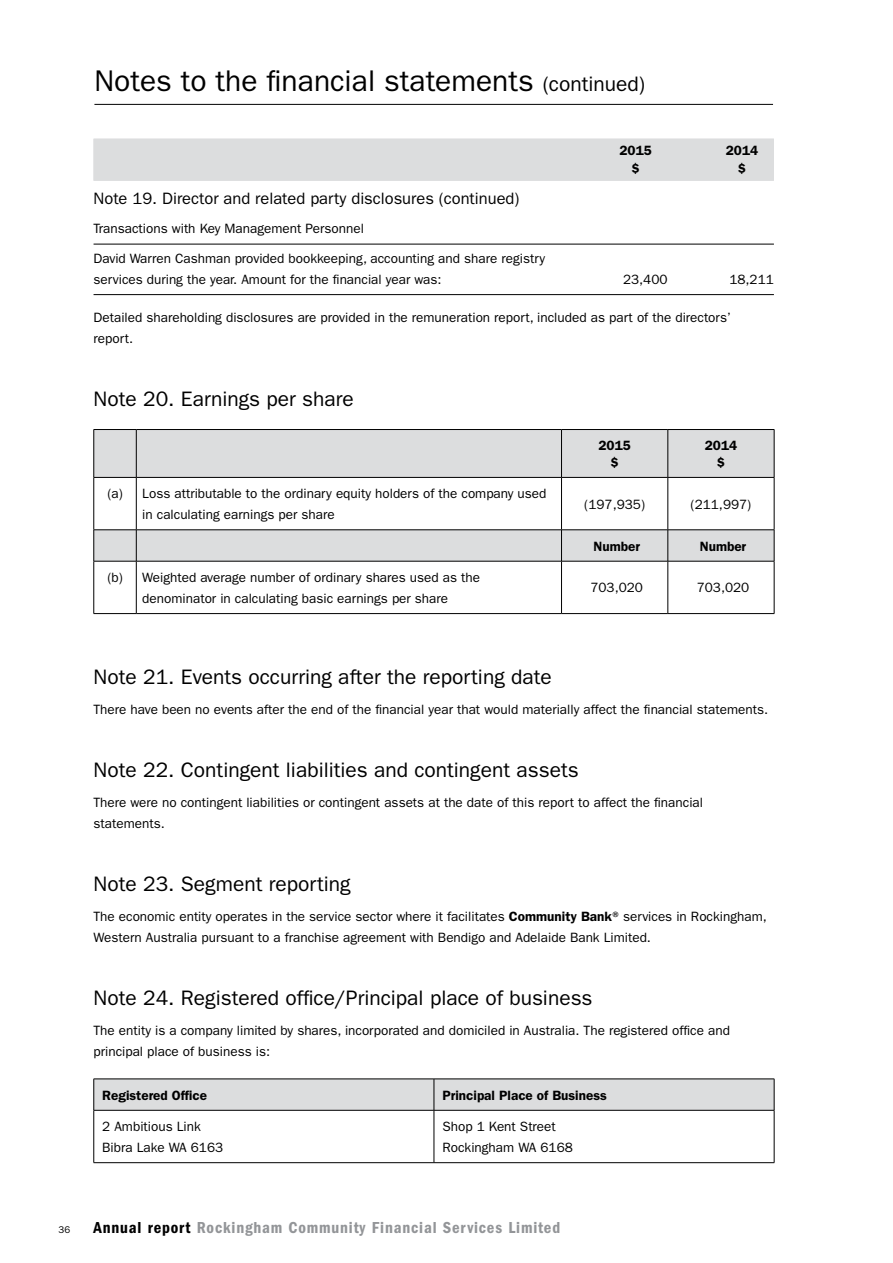
<style>
.page{position:relative;width:893px;height:1263px;background:#fff}
.page>*{position:absolute;margin:0;border:0;box-sizing:border-box;transform-origin:0 0}
.t1{font:30px "Franklin Gothic";color:#000}
.t2{font:21px "Franklin Gothic";color:#000}
.t3{font:600 condensed 16.5px "Franklin Gothic";letter-spacing:.05em;color:#939598}
.t4{font:16.5px "Franklin Gothic";color:#000}
.t5{font:13.5px/21px "Franklin Gothic";color:#000}
.t6{font:600 13.5px/16.5px "Franklin Gothic";color:#000;text-align:center}
.t7{font:9.75px "Franklin Gothic";color:#000}
.s1{font-size:21px}
.s2{font-weight:600}
.s3{color:#000}
</style>
<div class="page">
<hr style="left:94px;top:104px;width:679px;height:1px;background:#000">
<hr style="left:94px;top:244px;width:680px;height:1px;background:#000">
<hr style="left:94px;top:294px;width:680px;height:1px;background:#000">
<div style="left:95px;top:430px;width:679px;height:47px;background:#dcddde"></div>
<div style="left:95px;top:530px;width:679px;height:31px;background:#dcddde"></div>
<hr style="left:94px;top:429px;width:42px;height:1px;background:#000">
<hr style="left:94px;top:430px;width:1px;height:47px;background:#000">
<hr style="left:136px;top:429px;width:425px;height:1px;background:#000">
<hr style="left:136px;top:430px;width:1px;height:47px;background:#000">
<hr style="left:561px;top:429px;width:107px;height:1px;background:#000">
<hr style="left:561px;top:430px;width:1px;height:47px;background:#000">
<hr style="left:668px;top:429px;width:106px;height:1px;background:#000">
<hr style="left:668px;top:430px;width:1px;height:47px;background:#000">
<hr style="left:774px;top:430px;width:1px;height:47px;background:#000">
<hr style="left:94px;top:477px;width:42px;height:1px;background:#000">
<hr style="left:94px;top:478px;width:1px;height:52px;background:#000">
<hr style="left:136px;top:477px;width:425px;height:1px;background:#000">
<hr style="left:136px;top:478px;width:1px;height:52px;background:#000">
<hr style="left:561px;top:477px;width:107px;height:1px;background:#000">
<hr style="left:561px;top:478px;width:1px;height:52px;background:#000">
<hr style="left:668px;top:477px;width:106px;height:1px;background:#000">
<hr style="left:668px;top:478px;width:1px;height:52px;background:#000">
<hr style="left:774px;top:478px;width:1px;height:52px;background:#000">
<hr style="left:94px;top:529px;width:42px;height:1px;background:#000">
<hr style="left:94px;top:530px;width:1px;height:31px;background:#000">
<hr style="left:136px;top:529px;width:425px;height:1px;background:#000">
<hr style="left:136px;top:530px;width:1px;height:31px;background:#000">
<hr style="left:561px;top:529px;width:107px;height:1px;background:#000">
<hr style="left:561px;top:530px;width:1px;height:31px;background:#000">
<hr style="left:668px;top:529px;width:106px;height:1px;background:#000">
<hr style="left:668px;top:530px;width:1px;height:31px;background:#000">
<hr style="left:774px;top:530px;width:1px;height:31px;background:#000">
<hr style="left:94px;top:561px;width:42px;height:1px;background:#000">
<hr style="left:94px;top:561px;width:1px;height:52px;background:#000">
<hr style="left:136px;top:561px;width:425px;height:1px;background:#000">
<hr style="left:136px;top:561px;width:1px;height:52px;background:#000">
<hr style="left:561px;top:561px;width:107px;height:1px;background:#000">
<hr style="left:561px;top:561px;width:1px;height:52px;background:#000">
<hr style="left:668px;top:561px;width:106px;height:1px;background:#000">
<hr style="left:668px;top:561px;width:1px;height:52px;background:#000">
<hr style="left:774px;top:561px;width:1px;height:52px;background:#000">
<hr style="left:94px;top:613px;width:42px;height:1px;background:#000">
<hr style="left:136px;top:613px;width:425px;height:1px;background:#000">
<hr style="left:561px;top:613px;width:107px;height:1px;background:#000">
<hr style="left:668px;top:613px;width:106px;height:1px;background:#000">
<div style="left:95px;top:1080px;width:679px;height:30px;background:#dcddde"></div>
<hr style="left:94px;top:1079px;width:340px;height:1px;background:#000">
<hr style="left:94px;top:1079px;width:1px;height:31px;background:#000">
<hr style="left:434px;top:1079px;width:340px;height:1px;background:#000">
<hr style="left:434px;top:1079px;width:1px;height:31px;background:#000">
<hr style="left:774px;top:1079px;width:1px;height:31px;background:#000">
<hr style="left:94px;top:1110px;width:340px;height:1px;background:#000">
<hr style="left:94px;top:1110px;width:1px;height:52px;background:#000">
<hr style="left:434px;top:1110px;width:340px;height:1px;background:#000">
<hr style="left:434px;top:1110px;width:1px;height:52px;background:#000">
<hr style="left:774px;top:1110px;width:1px;height:52px;background:#000">
<hr style="left:94px;top:1162px;width:340px;height:1px;background:#000">
<hr style="left:434px;top:1162px;width:340px;height:1px;background:#000">
<div style="left:94px;top:139px;width:680px;height:42px;background:#dcddde"></div>
<h1 class="t1" style="left:94px;top:64px;width:552px">Notes to the financial statements <span class="s1">(continued)</span></h1>
<p class="t6" style="left:619px;top:142px;width:34px">2015</p>
<p class="t6" style="left:726px;top:142px;width:34px">2014</p>
<p class="t6" style="left:632px;top:160px;width:10px">$</p>
<p class="t6" style="left:738px;top:160px;width:10px">$</p>
<p class="t6" style="left:644px;top:142px;width:10px">4</p>
<p class="t6" style="left:750px;top:142px;width:10px">3</p>
<p class="t4" style="left:94px;top:189px;width:427px">Note 19. Director and related party disclosures (continued)</p>
<p class="t5" style="left:94px;top:214px;width:453px;line-height:29.5px">Transactions with Key Management Personnel<br>David Warren Cashman provided bookkeeping, accounting and share registry</p>
<p class="t5" style="left:94px;top:269px;width:349px">services during the year. Amount for the financial year was:</p>
<p class="t5" style="left:623px;top:269px;width:46px">23,400</p>
<p class="t5" style="left:729px;top:269px;width:46px">18,211</p>
<p class="t5" style="left:94px;top:307px;width:639px">Detailed shareholding disclosures are provided in the remuneration report, included as part of the directors’ report.</p>
<h2 class="t2" style="left:94px;top:387px;width:262px">Note 20. Earnings per share</h2>
<p class="t6" style="left:598px;top:437px;width:34px">2015 $</p>
<p class="t6" style="left:705px;top:437px;width:34px">2014 $</p>
<p class="t5" style="left:142px;top:483px;width:406px;text-indent:-35px">(a) Loss attributable to the ordinary equity holders of the company used in calculating earnings per share</p>
<p class="t5" style="left:584px;top:494px;width:62px">(197,935)</p>
<p class="t5" style="left:691px;top:494px;width:62px">(211,997)</p>
<p class="t6" style="left:593px;top:538px;width:48px">Number</p>
<p class="t6" style="left:700px;top:538px;width:48px">Number</p>
<p class="t5" style="left:107px;top:567px;width:374px;text-align:center">(b) Weighted average number of ordinary shares used as the denominator in calculating basic earnings per share</p>
<p class="t5" style="left:590px;top:577px;width:54px">703,020</p>
<p class="t5" style="left:697px;top:577px;width:54px">703,020</p>
<h2 class="t2" style="left:94px;top:665px;width:460px">Note 21. Events occurring after the reporting date</h2>
<p class="t5" style="left:94px;top:699px;width:676px">There have been no events after the end of the financial year that would materially affect the financial statements.</p>
<h2 class="t2" style="left:94px;top:758px;width:487px">Note 22. Contingent liabilities and contingent assets</h2>
<p class="t5" style="left:94px;top:792px;width:611px">There were no contingent liabilities or contingent assets at the date of this report to affect the financial statements.</p>
<h2 class="t2" style="left:94px;top:872px;width:259px">Note 23. Segment reporting</h2>
<p class="t5" style="left:94px;top:906px;width:675px">The economic entity operates in the service sector where it facilitates <span class="s2">Community Bank</span>® services in Rockingham,<br>Western Australia pursuant to a franchise agreement with Bendigo and Adelaide Bank Limited.</p>
<h2 class="t2" style="left:94px;top:986px;width:500px">Note 24. Registered office/Principal place of business</h2>
<p class="t5" style="left:94px;top:1020px;width:638px">The entity is a company limited by shares, incorporated and domiciled in Australia. The registered office and principal place of business is:</p>
<p class="t6" style="left:102px;top:1087px;width:106px">Registered Office</p>
<p class="t6" style="left:442px;top:1087px;width:166px">Principal Place of Business</p>
<p class="t5" style="left:102px;top:1116px;width:122px">2 Ambitious Link<br>Bibra Lake WA 6163</p>
<p class="t5" style="left:442px;top:1116px;width:132px">Shop 1 Kent Street<br>Rockingham WA 6168</p>
<p class="t7" style="left:59px;top:1224px;width:13px">36</p>
<p class="t3" style="left:94px;top:1218px;width:468px"><span class="s3">Annual report</span> Rockingham Community Financial Services Limited</p>
</div>
